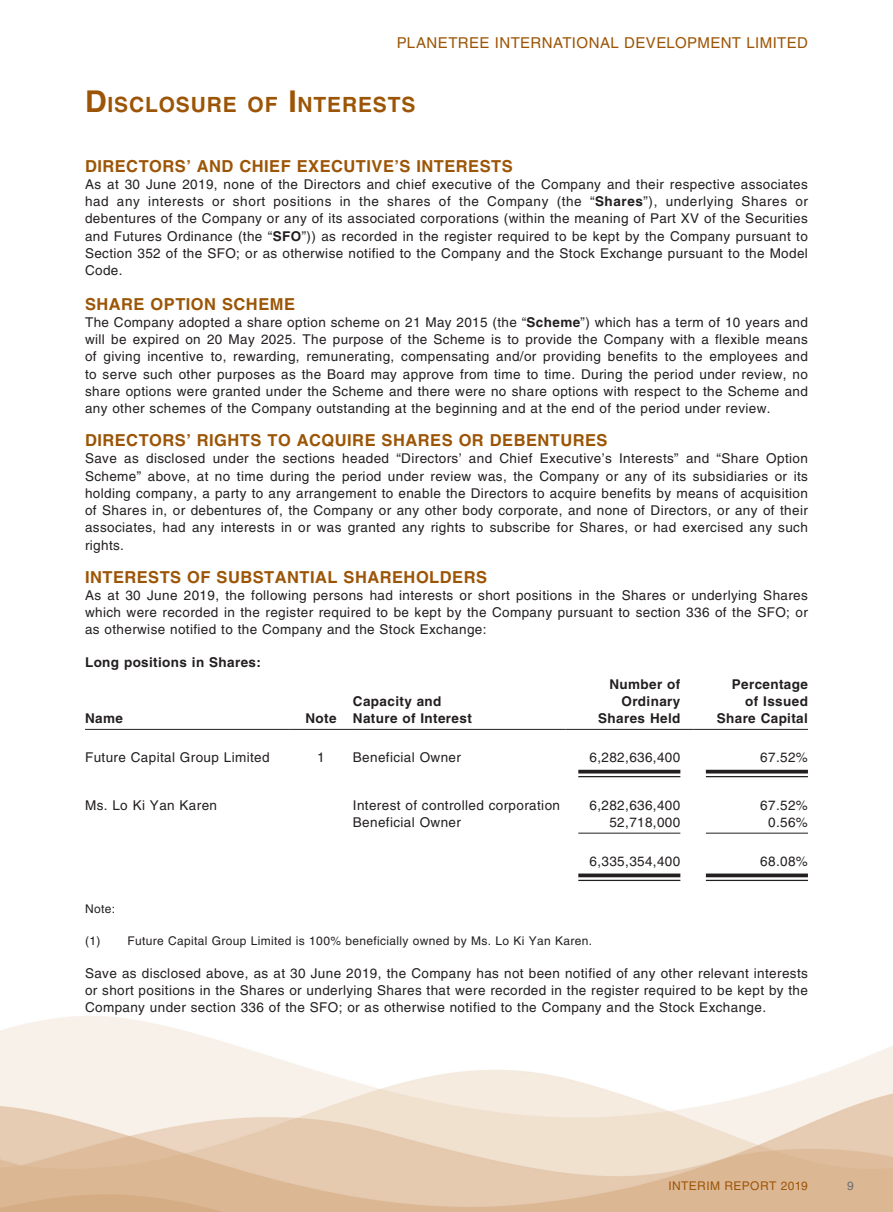
<style>
.page{position:relative;width:893px;height:1212px;background:#fff}
.page>*{position:absolute;margin:0;border:0;box-sizing:border-box;transform-origin:0 0}
.t1{font:700 21px "Helvetica";letter-spacing:.04em;color:#9c5506}
.t2{font:700 16.5px "Helvetica";letter-spacing:.03em;color:#9c5506}
.t3{font:15px "Helvetica";letter-spacing:.03em;color:#9c5506}
.t4{font:13.5px/17.2px "Helvetica";letter-spacing:.03em;color:#231f20;text-align:justify}
.t5{font:700 13.5px/17.2px "Helvetica";letter-spacing:.03em;color:#231f20;text-align:right}
.t6{font:12px "Helvetica";letter-spacing:.03em;color:#231f20}
.t7{font:12px "Helvetica";letter-spacing:.035em;color:#9c5506}
.t8{font:12px "Helvetica";color:#6c6d70}
.s1{font-size:30px}
.s2{font-weight:700}
</style>
<div class="page">
<hr style="left:85px;top:729px;width:204px;height:1px;background:#231f20">
<hr style="left:289px;top:729px;width:64px;height:1px;background:#231f20">
<hr style="left:353px;top:729px;width:213px;height:1px;background:#231f20">
<hr style="left:566px;top:729px;width:127px;height:1px;background:#231f20">
<hr style="left:693px;top:729px;width:115px;height:1px;background:#231f20">
<hr style="left:578px;top:770px;width:102px;height:3px;background:#231f20">
<hr style="left:578px;top:776px;width:102px;height:1px;background:#231f20">
<hr style="left:706px;top:770px;width:102px;height:3px;background:#231f20">
<hr style="left:706px;top:776px;width:102px;height:1px;background:#231f20">
<hr style="left:578px;top:833px;width:102px;height:1px;background:#231f20">
<hr style="left:706px;top:833px;width:102px;height:1px;background:#231f20">
<svg style="left:578px;top:873px;width:102px;height:4px"></svg>
<hr style="left:578px;top:880px;width:102px;height:1px;background:#231f20">
<svg style="left:706px;top:873px;width:102px;height:4px"></svg>
<hr style="left:706px;top:880px;width:102px;height:1px;background:#231f20">
<p class="t3" style="left:397px;top:37px;width:413px">PLANETREE INTERNATIONAL DEVELOPMENT LIMITED</p>
<h1 class="t1" style="left:85px;top:97px;width:332px"><span class="s1">D</span>ISCLOSURE OF <span class="s1">I</span>NTERESTS</h1>
<p class="t2" style="left:85px;top:160px;width:429px">DIRECTORS’ AND CHIEF EXECUTIVE’S INTERESTS</p>
<p class="t4" style="left:85px;top:177px;width:724px">As at 30 June 2019, none of the Directors and chief executive of the Company and their respective associates had any interests or short positions in the shares of the Company (the “<span class="s2">Shares</span>”), underlying Shares or debentures of the Company or any of its associated corporations (within the meaning of Part XV of the Securities and Futures Ordinance (the “<span class="s2">SFO</span>”)) as recorded in the register required to be kept by the Company pursuant to Section 352 of the SFO; or as otherwise notified to the Company and the Stock Exchange pursuant to the Model Code.</p>
<p class="t2" style="left:85px;top:298px;width:211px">SHARE OPTION SCHEME</p>
<p class="t4" style="left:85px;top:315px;width:724px">The Company adopted a share option scheme on 21 May 2015 (the “<span class="s2">Scheme</span>”) which has a term of 10 years and will be expired on 20 May 2025. The purpose of the Scheme is to provide the Company with a flexible means of giving incentive to, rewarding, remunerating, compensating and/or providing benefits to the employees and to serve such other purposes as the Board may approve from time to time. During the period under review, no share options were granted under the Scheme and there were no share options with respect to the Scheme and any other schemes of the Company outstanding at the beginning and at the end of the period under review.</p>
<p class="t2" style="left:85px;top:434px;width:524px">DIRECTORS’ RIGHTS TO ACQUIRE SHARES OR DEBENTURES</p>
<p class="t4" style="left:85px;top:451px;width:724px">Save as disclosed under the sections headed “Directors’ and Chief Executive’s Interests” and “Share Option Scheme” above, at no time during the period under review was, the Company or any of its subsidiaries or its holding company, a party to any arrangement to enable the Directors to acquire benefits by means of acquisition of Shares in, or debentures of, the Company or any other body corporate, and none of Directors, or any of their associates, had any interests in or was granted any rights to subscribe for Shares, or had exercised any such rights.</p>
<p class="t2" style="left:85px;top:571px;width:403px">INTERESTS OF SUBSTANTIAL SHAREHOLDERS</p>
<p class="t4" style="left:85px;top:588px;width:724px">As at 30 June 2019, the following persons had interests or short positions in the Shares or underlying Shares which were recorded in the register required to be kept by the Company pursuant to section 336 of the SFO; or as otherwise notified to the Company and the Stock Exchange:</p>
<p class="t5" style="left:85px;top:655px;width:177px">Long positions in Shares:</p>
<p class="t5" style="left:85px;top:711px;width:39px">Name</p>
<p class="t5" style="left:305px;top:711px;width:33px">Note</p>
<p class="t5" style="left:353px;top:694px;width:120px;text-align:left">Capacity and<br>Nature of Interest</p>
<p class="t5" style="left:598px;top:677px;width:84px">Number of<br>Ordinary<br>Shares Held</p>
<p class="t5" style="left:717px;top:677px;width:93px">Percentage of Issued<br>Share Capital</p>
<p class="t4" style="left:85px;top:750px;width:186px">Future Capital Group Limited</p>
<p class="t4" style="left:317px;top:750px;width:9px">1</p>
<p class="t4" style="left:353px;top:750px;width:110px">Beneficial Owner</p>
<p class="t4" style="left:589px;top:750px;width:92px">6,282,636,400</p>
<p class="t4" style="left:760px;top:750px;width:49px">67.52%</p>
<p class="t4" style="left:85px;top:798px;width:134px">Ms. Lo Ki Yan Karen</p>
<p class="t4" style="left:353px;top:798px;width:209px">Interest of controlled corporation</p>
<p class="t4" style="left:589px;top:798px;width:92px">6,282,636,400</p>
<p class="t4" style="left:760px;top:798px;width:49px">67.52%</p>
<p class="t4" style="left:353px;top:815px;width:110px">Beneficial Owner</p>
<p class="t4" style="left:609px;top:815px;width:72px">52,718,000</p>
<p class="t4" style="left:768px;top:815px;width:41px">0.56%</p>
<p class="t4" style="left:589px;top:854px;width:92px">6,335,354,400</p>
<p class="t4" style="left:760px;top:854px;width:49px">68.08%</p>
<p class="t6" style="left:85px;top:905px;width:32px">Note:</p>
<p class="t6" style="left:85px;top:936px;width:509px">(1) Future Capital Group Limited is 100% beneficially owned by Ms. Lo Ki Yan Karen.</p>
<p class="t4" style="left:85px;top:966px;width:724px">Save as disclosed above, as at 30 June 2019, the Company has not been notified of any other relevant interests or short positions in the Shares or underlying Shares that were recorded in the register required to be kept by the Company under section 336 of the SFO; or as otherwise notified to the Company and the Stock Exchange.</p>
<p class="t7" style="left:668px;top:1182px;width:141px">INTERIM REPORT 2019</p>
<p class="t8" style="left:847px;top:1182px;width:8px">9</p>
</div>
